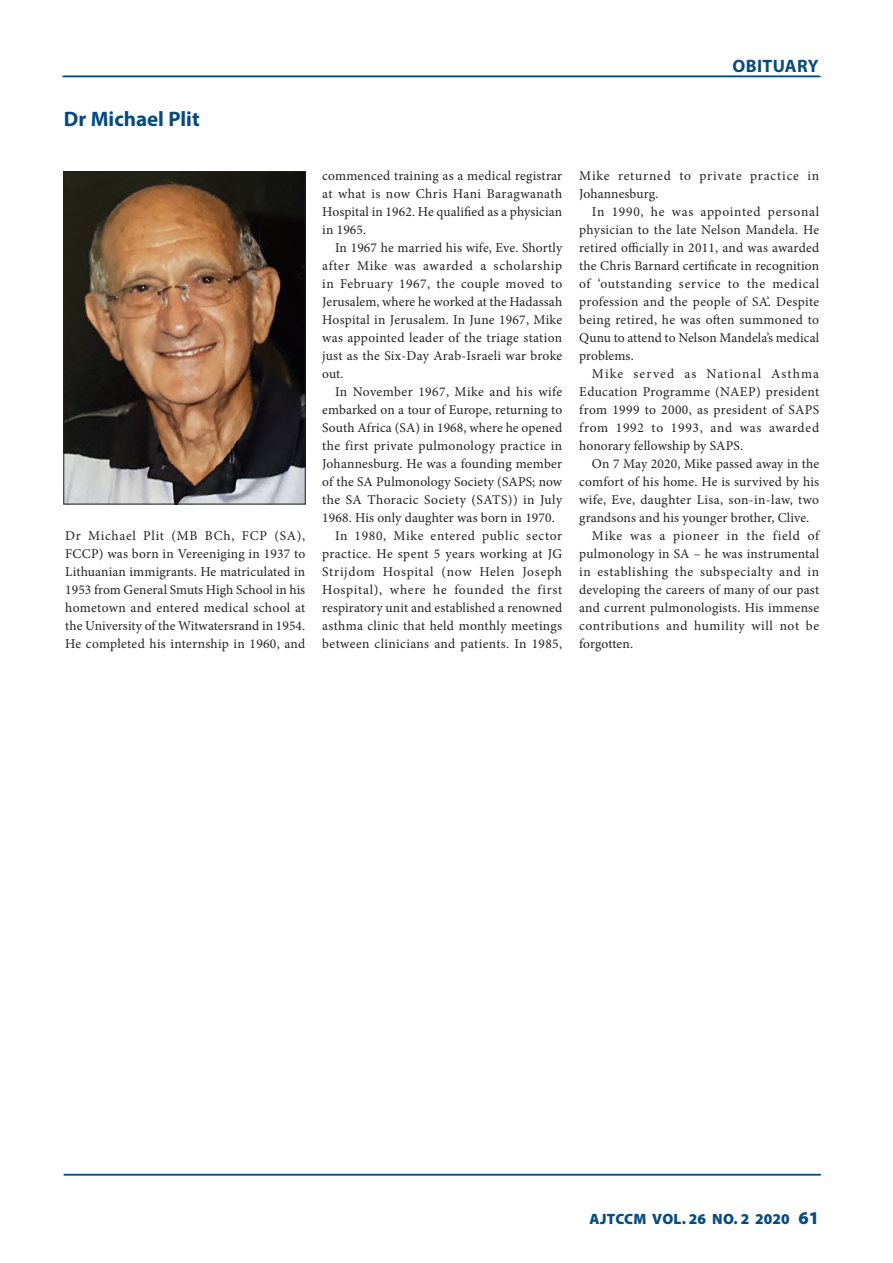
<style>
.page{position:relative;width:893px;height:1263px;background:#fff}
.page>*{position:absolute;margin:0;border:0;box-sizing:border-box;transform-origin:0 0}
.B_HEAD{font:700 21px "Myriad Pro";color:#044c7e}
.t1{font:700 18px "Myriad Pro";letter-spacing:.02em;color:#084c7e}
.t2{font:900 15px "Myriad Pro";letter-spacing:.005em;color:#084c7e}
.BODY_TEXT_INDENT{font:13.5px/18px "Minion Pro";letter-spacing:.02em;color:#231f20;text-align:justify}
.BODY_1ST_PARAGRAPH{font:13.5px/18px "Minion Pro";letter-spacing:.01em;color:#231f20;text-align:justify}
.BODY_TEXT_INDENT-2{font:13.5px/18px "Minion Pro";letter-spacing:.055em;color:#231f20}
.s1{font-size:18px}
</style>
<div class="page">
<hr style="left:62px;top:76px;width:757px;height:1px;background:#044c7e">
<hr style="left:64px;top:1174px;width:757px;height:1px;background:#044c7e">
<hr style="left:64px;top:76px;width:757px;height:1px;background:#044c7e">
<img style="left:66px;top:173px;width:237px;height:329px">
<div style="left:64px;top:171px;width:241px;height:333px;border:1px solid #231f20"></div>
<h2 class="B_HEAD" style="left:64px;top:105px;width:137px">Dr Michael Plit</h2>
<h2 class="t1" style="left:733px;top:54px;width:88px">OBITUARY</h2>
<p class="BODY_1ST_PARAGRAPH" style="left:65px;top:527px;width:242px">Dr Michael Plit (MB BCh, FCP (SA), FCCP) was born in Vereeniging in 1937 to Lithuanian immigrants. He matriculated in 1953 from General Smuts High School in his hometown and entered medical school at the University of the Witwatersrand in 1954.<br>He completed his internship in 1960, and</p>
<p class="BODY_1ST_PARAGRAPH" style="left:322px;top:167px;width:242px">commenced training as a medical registrar at what is now Chris Hani Baragwanath Hospital in 1962. He qualified as a physician in 1965.</p>
<p class="BODY_TEXT_INDENT" style="left:322px;top:239px;width:242px;text-indent:13px">In 1967 he married his wife, Eve. Shortly after Mike was awarded a scholarship in February 1967, the couple moved to Jerusalem, where he worked at the Hadassah Hospital in Jerusalem. In June 1967, Mike was appointed leader of the triage station just as the Six-Day Arab-Israeli war broke out.</p>
<p class="BODY_TEXT_INDENT" style="left:322px;top:383px;width:241px;text-indent:13px">In November 1967, Mike and his wife embarked on a tour of Europe, returning to South Africa (SA) in 1968, where he opened the first private pulmonology practice in Johannesburg. He was a founding member of the SA Pulmonology Society (SAPS; now the SA Thoracic Society (SATS)) in July 1968. His only daughter was born in 1970.</p>
<p class="BODY_TEXT_INDENT" style="left:322px;top:527px;width:241px;text-indent:13px">In 1980, Mike entered public sector practice. He spent 5 years working at JG Strijdom Hospital (now Helen Joseph Hospital), where he founded the first respiratory unit and established a renowned asthma clinic that held monthly meetings between clinicians and patients. In 1985,</p>
<p class="BODY_TEXT_INDENT-2" style="left:579px;top:167px;width:241px">Mike returned to private practice in<br>Johannesburg.</p>
<p class="BODY_TEXT_INDENT" style="left:579px;top:203px;width:242px;text-indent:13px">In 1990, he was appointed personal physician to the late Nelson Mandela. He retired officially in 2011, and was awarded the Chris Barnard certificate in recognition of ‘outstanding service to the medical profession and the people of SA’. Despite being retired, he was often summoned to Qunu to attend to Nelson Mandela’s medical problems.</p>
<p class="BODY_TEXT_INDENT" style="left:579px;top:365px;width:242px;text-indent:13px">Mike served as National Asthma Education Programme (NAEP) president from 1999 to 2000, as president of SAPS from 1992 to 1993, and was awarded honorary fellowship by SAPS.</p>
<p class="BODY_TEXT_INDENT" style="left:579px;top:455px;width:242px;text-indent:13px">On 7 May 2020, Mike passed away in the comfort of his home. He is survived by his wife, Eve, daughter Lisa, son-in-law, two grandsons and his younger brother, Clive.</p>
<p class="BODY_TEXT_INDENT" style="left:579px;top:527px;width:242px;text-indent:13px">Mike was a pioneer in the field of pulmonology in SA – he was instrumental in establishing the subspecialty and in developing the careers of many of our past and current pulmonologists. His immense contributions and humility will not be forgotten.</p>
<p class="t2" style="left:590px;top:1210px;width:231px">AJTCCM VOL. 26 NO. 2 2020 <span class="s1">61</span></p>
</div>
